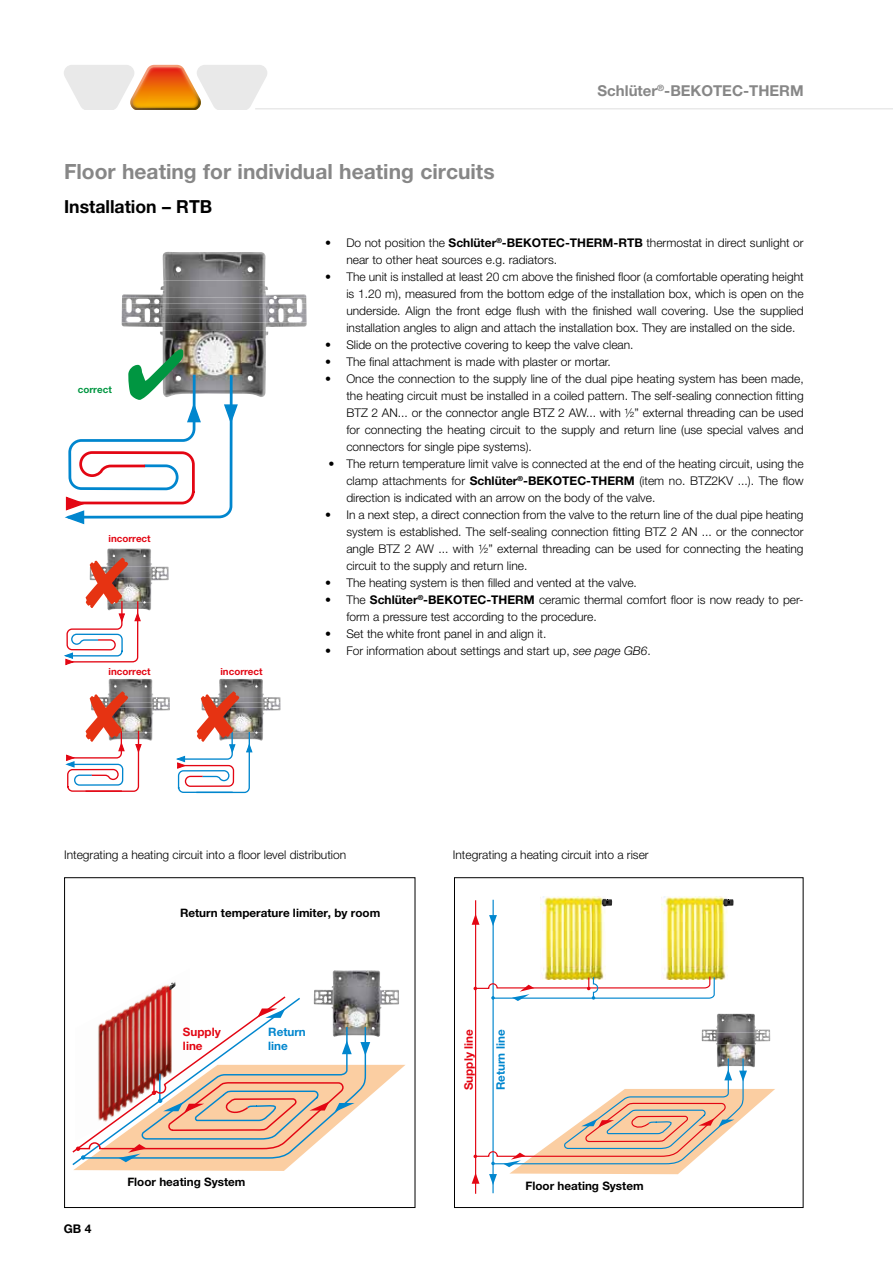
<style>
.page{position:relative;width:893px;height:1263px;background:#fff}
.page>*{position:absolute;margin:0;border:0;box-sizing:border-box;transform-origin:0 0}
.t1{font:700 21px "Helvetica Neue LT Pro";color:#878787}
.t2{font:700 18px "Helvetica Neue LT Pro";color:#000}
.t3{font:700 15px "Helvetica Neue LT Pro";color:#878787}
.t4{font:300 12px/17px "Helvetica Neue LT Pro";color:#000;text-align:justify}
.t5{font:700 12px "Helvetica Neue LT Pro";color:#000}
.t6{font:700 11.7px "Helvetica Neue LT Pro";color:#000}
.t7{font:700 11.7px/14px "Helvetica Neue LT Pro";color:#e30613}
.t8{font:700 11.7px/14px "Helvetica Neue LT Pro";color:#0086ce}
.t9{font:700 9.75px "Helvetica Neue LT Pro";color:#e30613}
.t10{font:700 9.75px "Helvetica Neue LT Pro";color:#009641}
.s1{font-weight:700}
.s2{font-style:italic}
</style>
<div class="page">
<hr style="left:255px;top:108px;width:638px;height:1px;background:#e9e9e9">
<svg style="left:64px;top:65px;width:203px;height:45px"></svg>
<img style="left:540px;top:896px;width:66px;height:79px">
<img style="left:661px;top:896px;width:66px;height:83px">
<img style="left:716px;top:1044px;width:40px;height:13px">
<img style="left:702px;top:1014px;width:68px;height:30px">
<hr style="left:492px;top:900px;width:2px;height:293px;background:#0086ce">
<hr style="left:475px;top:900px;width:1px;height:294px;background:#e30613">
<svg style="left:472px;top:914px;width:7px;height:11px"></svg>
<svg style="left:489px;top:915px;width:8px;height:11px"></svg>
<svg style="left:472px;top:1057px;width:303px;height:128px"></svg>
<svg style="left:473px;top:975px;width:242px;height:26px"></svg>
<svg style="left:602px;top:899px;width:10px;height:7px"></svg>
<svg style="left:723px;top:899px;width:11px;height:7px"></svg>
<div style="left:454px;top:877px;width:349px;height:331px;border:1px solid #000"></div>
<img style="left:332px;top:970px;width:48px;height:10px">
<svg style="left:72px;top:980px;width:333px;height:191px"></svg>
<div style="left:64px;top:877px;width:351px;height:331px;border:1px solid #000"></div>
<img style="left:253px;top:733px;width:10px;height:8px">
<img style="left:219px;top:679px;width:61px;height:54px">
<img style="left:142px;top:733px;width:11px;height:8px">
<img style="left:108px;top:679px;width:62px;height:54px">
<img style="left:142px;top:602px;width:9px;height:8px">
<img style="left:107px;top:548px;width:62px;height:54px">
<img style="left:160px;top:331px;width:109px;height:66px">
<img style="left:122px;top:281px;width:185px;height:50px">
<img style="left:162px;top:252px;width:104px;height:29px">
<svg style="left:65px;top:349px;width:174px;height:176px"></svg>
<svg style="left:64px;top:558px;width:78px;height:108px"></svg>
<svg style="left:66px;top:691px;width:76px;height:101px"></svg>
<svg style="left:176px;top:691px;width:77px;height:102px"></svg>
<div style="left:210px;top:357px;width:10px;height:6px;background:#f2f2f2;border-radius:3px"></div>
<p class="t3" style="left:598px;top:81px;width:208px">Schlüter<sup>®</sup>-BEKOTEC-THERM</p>
<h1 class="t1" style="left:64px;top:158px;width:432px">Floor heating for individual heating circuits</h1>
<h2 class="t2" style="left:64px;top:195px;width:150px">Installation – RTB</h2>
<p class="t4" style="left:346px;top:234px;width:459px;text-indent:-21px">• Do not position the <span class="s1">Schlüter</span><sup>®</sup><span class="s1">-BEKOTEC-THERM-RTB</span> thermostat in direct sunlight or near to other heat sources e.g. radiators.</p>
<p class="t4" style="left:346px;top:268px;width:459px;text-indent:-21px">• The unit is installed at least 20 cm above the finished floor (a comfortable operating height is 1.20 m), measured from the bottom edge of the installation box, which is open on the underside. Align the front edge flush with the finished wall covering. Use the supplied installation angles to align and attach the installation box. They are installed on the side.</p>
<p class="t4" style="left:325px;top:336px;width:310px">• Slide on the protective covering to keep the valve clean.</p>
<p class="t4" style="left:325px;top:353px;width:287px">• The final attachment is made with plaster or mortar.</p>
<p class="t4" style="left:346px;top:370px;width:459px;text-indent:-21px">• Once the connection to the supply line of the dual pipe heating system has been made, the heating circuit must be installed in a coiled pattern. The self-sealing connection fitting BTZ 2 AN... or the connector angle BTZ 2 AW... with ½” external threading can be used for connecting the heating circuit to the supply and return line (use special valves and connectors for single pipe systems).</p>
<p class="t4" style="left:346px;top:455px;width:459px;text-indent:-18px">• The return temperature limit valve is connected at the end of the heating circuit, using the clamp attachments for <span class="s1">Schlüter</span><sup>®</sup><span class="s1">-BEKOTEC-THERM</span> (item no. BTZ2KV ...). The flow direction is indicated with an arrow on the body of the valve.</p>
<p class="t4" style="left:346px;top:506px;width:459px;text-indent:-21px">• In a next step, a direct connection from the valve to the return line of the dual pipe heating system is established. The self-sealing connection fitting BTZ 2 AN ... or the connector angle BTZ 2 AW ... with ½” external threading can be used for connecting the heating circuit to the supply and return line.</p>
<p class="t4" style="left:325px;top:574px;width:313px">• The heating system is then filled and vented at the valve.</p>
<p class="t4" style="left:346px;top:591px;width:459px;text-indent:-21px">• The <span class="s1">Schlüter</span><sup>®</sup><span class="s1">-BEKOTEC-THERM</span> ceramic thermal comfort floor is now ready to per&shy;form a pressure test according to the procedure.</p>
<p class="t4" style="left:325px;top:625px;width:223px">• Set the white front panel in and align it.</p>
<p class="t4" style="left:325px;top:642px;width:327px">• For information about settings and start up, <span class="s2">see page GB6</span>.</p>
<p class="t10" style="left:78px;top:384px;width:35px">correct</p>
<p class="t9" style="left:108px;top:532px;width:44px">incorrect</p>
<p class="t9" style="left:108px;top:666px;width:44px">incorrect</p>
<p class="t9" style="left:220px;top:666px;width:44px">incorrect</p>
<p class="t4" style="left:64px;top:846px;width:284px">Integrating a heating circuit into a floor level distribution</p>
<p class="t4" style="left:453px;top:846px;width:197px">Integrating a heating circuit into a riser</p>
<p class="t6" style="left:180px;top:906px;width:202px">Return temperature limiter, by room</p>
<p class="t7" style="left:183px;top:1024px;width:39px">Supply line</p>
<p class="t8" style="left:268px;top:1024px;width:39px">Return line</p>
<p class="t5" style="left:64px;top:1221px;width:29px">GB 4</p>
<p class="t6" style="left:127px;top:1174px;width:120px">Floor heating System</p>
<p class="t7" style="left:461px;top:1090px;width:62px;rotate:-90deg">Supply line</p>
<p class="t8" style="left:493px;top:1090px;width:62px;rotate:-90deg">Return line</p>
<p class="t6" style="left:526px;top:1178px;width:120px">Floor heating System</p>
</div>
